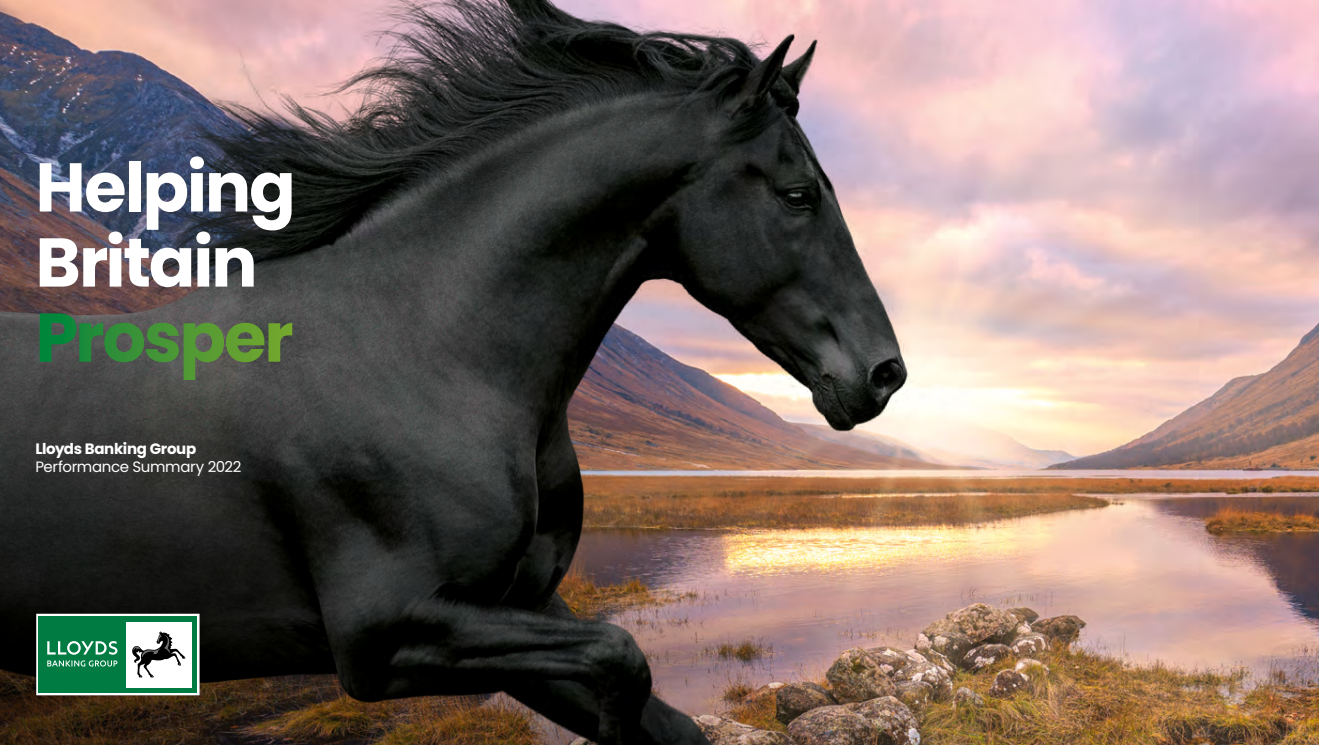
<style>
.page{position:relative;width:1319px;height:745px;background:#fff}
.page>*{position:absolute;margin:0;border:0;box-sizing:border-box;transform-origin:0 0}
.t1{font:700 68.75px/75px "Poppins";letter-spacing:-.035em;color:#fff}
.t2{font:15px "Poppins";letter-spacing:-.025em;color:#fff}
.t3{font:700 15px "Poppins";letter-spacing:-.02em;color:#fff}
</style>
<div class="page">
<img style="left:1114px;top:0;width:204px;height:744px">
<img style="left:0;top:0;width:1114px;height:744px">
<svg style="left:36px;top:613px;width:163px;height:81px"></svg>
<div style="left:39px;top:616px;width:158px;height:76px;background:#007c43"></div>
<svg style="left:47px;top:641px;width:70px;height:25px"></svg>
<div style="left:126px;top:621px;width:66px;height:66px;background:#fff"></div>
<svg style="left:132px;top:631px;width:53px;height:46px"></svg>
<h1 class="t1" style="left:35px;top:150px;width:262px">Helping<br>Britain<br>Prosper</h1>
<p class="t3" style="left:35px;top:439px;width:162px">Lloyds Banking Group</p>
<p class="t2" style="left:35px;top:457px;width:207px">Performance Summary 2022</p>
</div>
